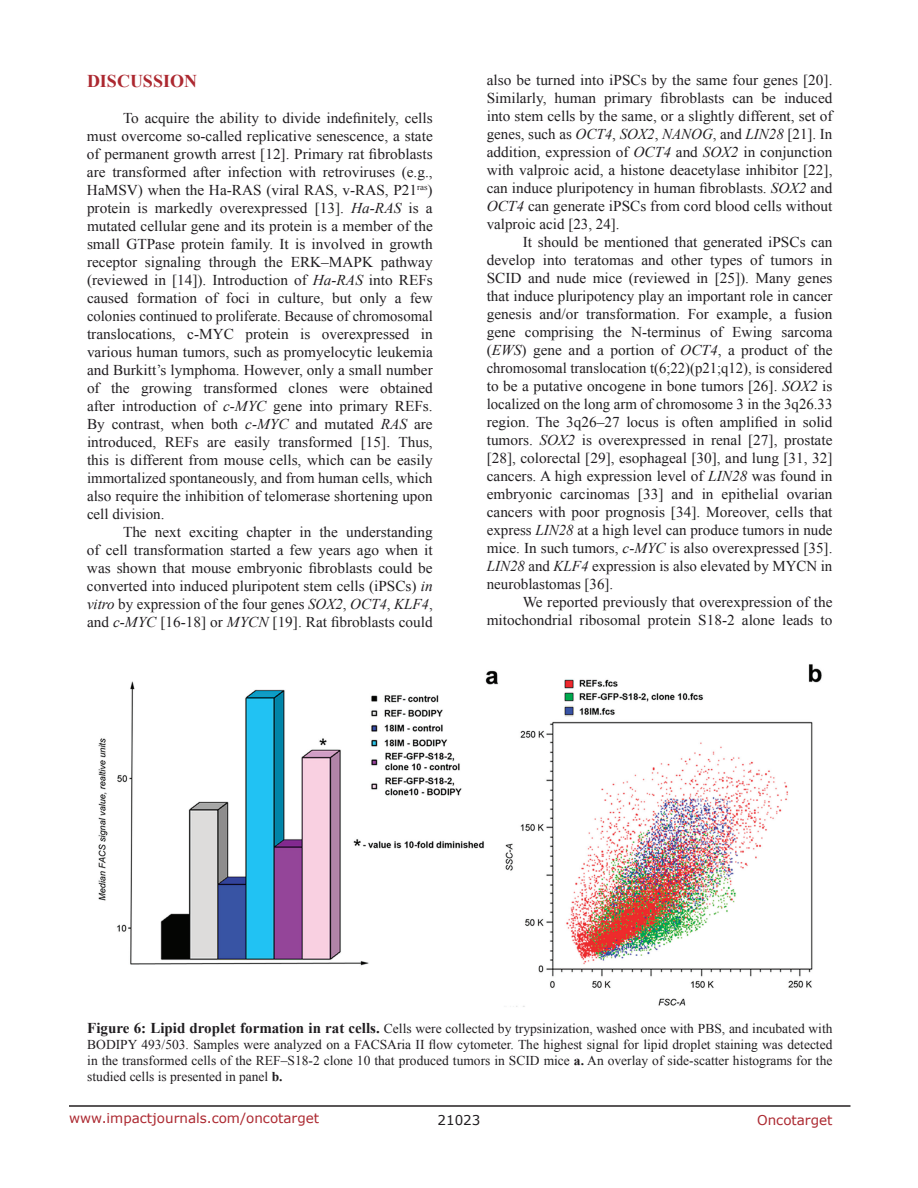
<style>
.page{position:relative;width:918px;height:1188px;background:#fff}
.page>*{position:absolute;margin:0;border:0;box-sizing:border-box;transform-origin:0 0}
.t1{font:700 18px "Times New Roman";color:#ac2830}
.t2{font:15px/18px "Times New Roman";color:#201d20;text-align:justify}
.t3{font:13.5px/16.2px "Times New Roman";color:#201d20;text-align:justify}
.t4{font:13.5px "Verdana";color:#ac2830}
.t5{font:13.5px "Verdana";color:#201d20}
.s1{font-style:italic}
.s2{font-weight:700;font-size:15px}
.s3{font-weight:700}
</style>
<div class="page">
<hr style="left:69px;top:1105px;width:781px;height:2px;background:#231f20">
<img style="left:98px;top:664px;width:724px;height:343px">
<p class="t1" style="left:87px;top:69px;width:112px">Discussion</p>
<p class="t2" style="left:87px;top:109px;width:347px;text-indent:36px">To acquire the ability to divide indefinitely, cells must overcome so-called replicative senescence, a state of permanent growth arrest [12]. Primary rat fibroblasts are transformed after infection with retroviruses (e.g., HaMSV) when the Ha-RAS (viral RAS, v-RAS, P21<sup>ras</sup>) protein is markedly overexpressed [13]. <span class="s1">Ha-RAS</span> is a mutated cellular gene and its protein is a member of the small GTPase protein family. It is involved in growth receptor signaling through the ERK–MAPK pathway (reviewed in [14]). Introduction of <span class="s1">Ha-RAS</span> into REFs caused formation of foci in culture, but only a few colonies continued to proliferate. Because of chromosomal translocations, c-MYC protein is overexpressed in various human tumors, such as promyelocytic leukemia and Burkitt’s lymphoma. However, only a small number of the growing transformed clones were obtained after introduction of <span class="s1">c-MYC</span> gene into primary REFs.<br>By contrast, when both <span class="s1">c-MYC</span> and mutated <span class="s1">RAS</span> are introduced, REFs are easily transformed [15]. Thus, this is different from mouse cells, which can be easily immortalized spontaneously, and from human cells, which also require the inhibition of telomerase shortening upon cell division.</p>
<p class="t2" style="left:87px;top:523px;width:347px;text-indent:36px">The next exciting chapter in the understanding of cell transformation started a few years ago when it was shown that mouse embryonic fibroblasts could be converted into induced pluripotent stem cells (iPSCs) <span class="s1">in vitro</span> by expression of the four genes <span class="s1">SOX2</span>, <span class="s1">OCT4</span>, <span class="s1">KLF4</span>, and <span class="s1">c-MYC</span> [16-18] or <span class="s1">MYCN</span> [19]. Rat fibroblasts could</p>
<p class="t2" style="left:487px;top:71px;width:347px">also be turned into iPSCs by the same four genes [20].<br>Similarly, human primary fibroblasts can be induced into stem cells by the same, or a slightly different, set of genes, such as <span class="s1">OCT4</span>, <span class="s1">SOX2</span>, <span class="s1">NANOG</span>, and <span class="s1">LIN28</span> [21]. In addition, expression of <span class="s1">OCT4</span> and <span class="s1">SOX2</span> in conjunction with valproic acid, a histone deacetylase inhibitor [22], can induce pluripotency in human fibroblasts. <span class="s1">SOX2</span> and <span class="s1">OCT4</span> can generate iPSCs from cord blood cells without valproic acid [23, 24].</p>
<p class="t2" style="left:487px;top:233px;width:347px;text-indent:36px">It should be mentioned that generated iPSCs can develop into teratomas and other types of tumors in SCID and nude mice (reviewed in [25]). Many genes that induce pluripotency play an important role in cancer genesis and/or transformation. For example, a fusion gene comprising the N-terminus of Ewing sarcoma (<span class="s1">EWS</span>) gene and a portion of <span class="s1">OCT4</span>, a product of the chromosomal translocation t(6;22)(p21;q12), is considered to be a putative oncogene in bone tumors [26]. <span class="s1">SOX2</span> is localized on the long arm of chromosome 3 in the 3q26.33 region. The 3q26–27 locus is often amplified in solid tumors. <span class="s1">SOX2</span> is overexpressed in renal [27], prostate [28], colorectal [29], esophageal [30], and lung [31, 32] cancers. A high expression level of <span class="s1">LIN28</span> was found in embryonic carcinomas [33] and in epithelial ovarian cancers with poor prognosis [34]. Moreover, cells that express <span class="s1">LIN28</span> at a high level can produce tumors in nude mice. In such tumors, <span class="s1">c-MYC</span> is also overexpressed [35].<br><span class="s1">LIN28</span> and <span class="s1">KLF4</span> expression is also elevated by MYCN in neuroblastomas [36].</p>
<p class="t2" style="left:487px;top:593px;width:347px;text-align:right">We reported previously that overexpression of the mitochondrial ribosomal protein S18-2 alone leads to</p>
<p class="t3" style="left:87px;top:1020px;width:747px"><span class="s2">Figure 6: Lipid droplet formation in rat cells.</span> Cells were collected by trypsinization, washed once with PBS, and incubated with BODIPY 493/503. Samples were analyzed on a FACSAria II flow cytometer. The highest signal for lipid droplet staining was detected in the transformed cells of the REF–S18-2 clone 10 that produced tumors in SCID mice <span class="s3">a.</span> An overlay of side-scatter histograms for the studied cells is presented in panel <span class="s3">b.</span></p>
<p class="t4" style="left:69px;top:1109px;width:252px">www.impactjournals.com/oncotarget</p>
<p class="t5" style="left:438px;top:1111px;width:44px">21023</p>
<p class="t4" style="left:757px;top:1111px;width:77px">Oncotarget</p>
</div>
